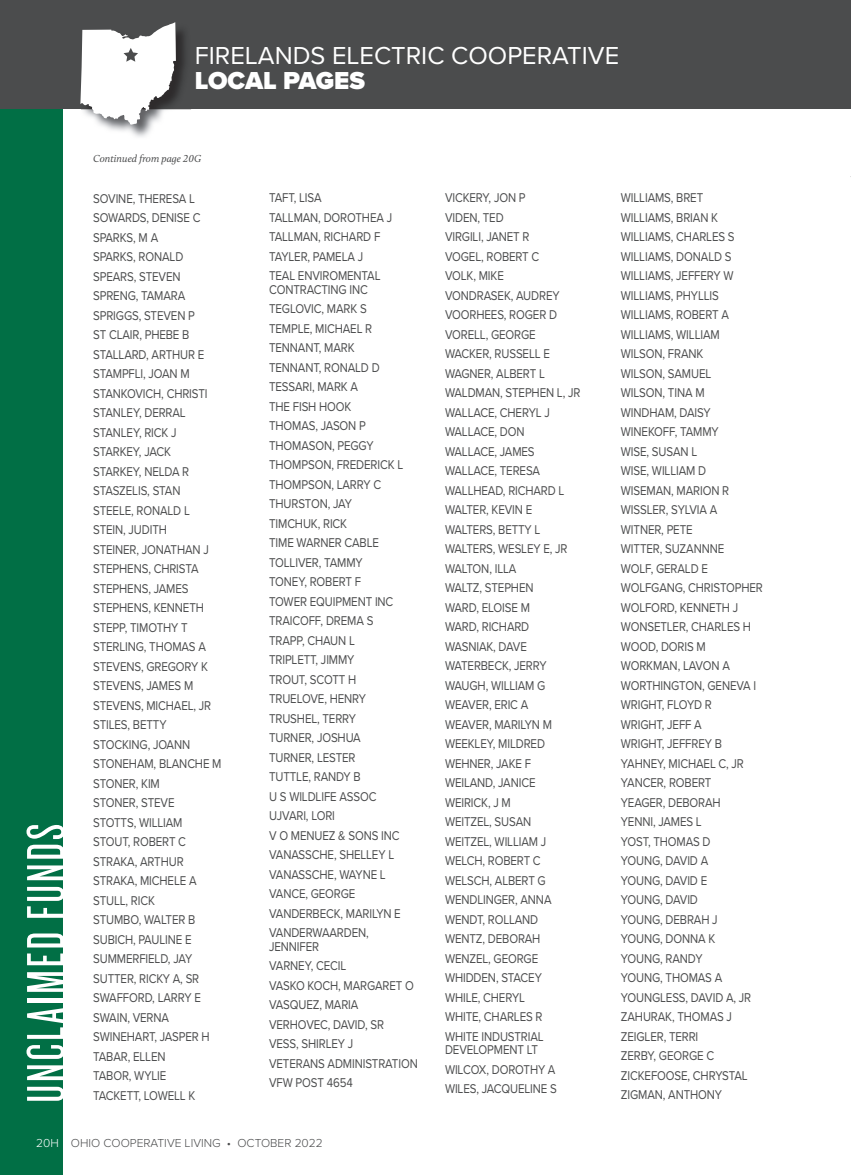
<style>
.page{position:relative;width:851px;height:1175px;background:#fff}
.page>*{position:absolute;margin:0;border:0;box-sizing:border-box;transform-origin:0 0}
.t1{font:55.5px "Knockout HTF27 Junior Bantamwt";letter-spacing:.05em;color:#fff}
.t2{font:25.5px "Proxima Nova";color:#fff}
.t3{font:900 25.5px "Proxima Nova";letter-spacing:-.005em;color:#fff}
.t4{font:13.2px/19.5px "Proxima Nova";letter-spacing:-.01em;color:#4b4c4d;scale:.87 1}
.t5{font:300 12px "Proxima Nova";color:#4b4c4d}
.t6{font:italic 10.5px "Calluna";color:#4b4c4d}
.s1{color:#fff}
</style>
<div class="page">
<hr style="left:850px;top:209px;width:1px;height:129px;background:#df6d26">
<div style="left:0;top:86px;width:63px;height:1089px;background:#016f45"></div>
<div style="left:0;top:0;width:851px;height:109px;background:#4b4c4d"></div>
<img style="left:101px;top:30px;width:90px;height:107px">
<svg style="left:80px;top:22px;width:96px;height:103px"></svg>
<h2 class="t2" style="left:195px;top:36px;width:426px">FIRELANDS ELECTRIC COOPERATIVE</h2>
<h2 class="t3" style="left:195px;top:62px;width:172px">LOCAL PAGES</h2>
<h1 class="t1" style="left:19px;top:1103px;width:280px;rotate:-90deg">UNCLAIMED FUNDS</h1>
<p class="t6" style="left:93px;top:153px;width:110px">Continued from page 20G</p>
<p class="t4" style="left:93px;top:188px;width:149px">SOVINE, THERESA L<br>SOWARDS, DENISE C<br>SPARKS, M A<br>SPARKS, RONALD<br>SPEARS, STEVEN<br>SPRENG, TAMARA<br>SPRIGGS, STEVEN P<br>ST CLAIR, PHEBE B<br>STALLARD, ARTHUR E<br>STAMPFLI, JOAN M<br>STANKOVICH, CHRISTI<br>STANLEY, DERRAL<br>STANLEY, RICK J<br>STARKEY, JACK<br>STARKEY, NELDA R<br>STASZELIS, STAN<br>STEELE, RONALD L<br>STEIN, JUDITH<br>STEINER, JONATHAN J<br>STEPHENS, CHRISTA<br>STEPHENS, JAMES<br>STEPHENS, KENNETH<br>STEPP, TIMOTHY T<br>STERLING, THOMAS A<br>STEVENS, GREGORY K<br>STEVENS, JAMES M<br>STEVENS, MICHAEL, JR<br>STILES, BETTY<br>STOCKING, JOANN<br>STONEHAM, BLANCHE M<br>STONER, KIM<br>STONER, STEVE<br>STOTTS, WILLIAM<br>STOUT, ROBERT C<br>STRAKA, ARTHUR<br>STRAKA, MICHELE A<br>STULL, RICK<br>STUMBO, WALTER B<br>SUBICH, PAULINE E<br>SUMMERFIELD, JAY<br>SUTTER, RICKY A, SR<br>SWAFFORD, LARRY E<br>SWAIN, VERNA<br>SWINEHART, JASPER H<br>TABAR, ELLEN<br>TABOR, WYLIE<br>TACKETT, LOWELL K</p>
<p class="t4" style="left:269px;top:188px;width:143px">TAFT, LISA<br>TALLMAN, DOROTHEA J<br>TALLMAN, RICHARD F<br>TAYLER, PAMELA J<br>TEAL ENVIROMENTAL</p>
<p class="t4" style="left:269px;top:279px;width:156px">CONTRACTING INC<br>TEGLOVIC, MARK S<br>TEMPLE, MICHAEL R<br>TENNANT, MARK<br>TENNANT, RONALD D<br>TESSARI, MARK A<br>THE FISH HOOK<br>THOMAS, JASON P<br>THOMASON, PEGGY<br>THOMPSON, FREDERICK L<br>THOMPSON, LARRY C<br>THURSTON, JAY<br>TIMCHUK, RICK<br>TIME WARNER CABLE<br>TOLLIVER, TAMMY<br>TONEY, ROBERT F<br>TOWER EQUIPMENT INC<br>TRAICOFF, DREMA S<br>TRAPP, CHAUN L<br>TRIPLETT, JIMMY<br>TROUT, SCOTT H<br>TRUELOVE, HENRY<br>TRUSHEL, TERRY<br>TURNER, JOSHUA<br>TURNER, LESTER<br>TUTTLE, RANDY B<br>U S WILDLIFE ASSOC<br>UJVARI, LORI<br>V O MENUEZ &amp; SONS INC<br>VANASSCHE, SHELLEY L<br>VANASSCHE, WAYNE L<br>VANCE, GEORGE<br>VANDERBECK, MARILYN E<br>VANDERWAARDEN,</p>
<p class="t4" style="left:269px;top:936px;width:172px">JENNIFER<br>VARNEY, CECIL<br>VASKO KOCH, MARGARET O<br>VASQUEZ, MARIA<br>VERHOVEC, DAVID, SR<br>VESS, SHIRLEY J<br>VETERANS ADMINISTRATION<br>VFW POST 4654</p>
<p class="t5" style="left:36px;top:1134px;width:288px"><span class="s1">20H</span> OHIO COOPERATIVE LIVING • OCTOBER 2022</p>
<p class="t4" style="left:445px;top:188px;width:157px">VICKERY, JON P<br>VIDEN, TED<br>VIRGILI, JANET R<br>VOGEL, ROBERT C<br>VOLK, MIKE<br>VONDRASEK, AUDREY<br>VOORHEES, ROGER D<br>VORELL, GEORGE<br>WACKER, RUSSELL E<br>WAGNER, ALBERT L<br>WALDMAN, STEPHEN L, JR<br>WALLACE, CHERYL J<br>WALLACE, DON<br>WALLACE, JAMES<br>WALLACE, TERESA<br>WALLHEAD, RICHARD L<br>WALTER, KEVIN E<br>WALTERS, BETTY L<br>WALTERS, WESLEY E, JR<br>WALTON, ILLA<br>WALTZ, STEPHEN<br>WARD, ELOISE M<br>WARD, RICHARD<br>WASNIAK, DAVE<br>WATERBECK, JERRY<br>WAUGH, WILLIAM G<br>WEAVER, ERIC A<br>WEAVER, MARILYN M<br>WEEKLEY, MILDRED<br>WEHNER, JAKE F<br>WEILAND, JANICE<br>WEIRICK, J M<br>WEITZEL, SUSAN<br>WEITZEL, WILLIAM J<br>WELCH, ROBERT C<br>WELSCH, ALBERT G<br>WENDLINGER, ANNA<br>WENDT, ROLLAND<br>WENTZ, DEBORAH<br>WENZEL, GEORGE<br>WHIDDEN, STACEY<br>WHILE, CHERYL<br>WHITE, CHARLES R<br>WHITE INDUSTRIAL</p>
<p class="t4" style="left:445px;top:1039px;width:130px">DEVELOPMENT LT<br>WILCOX, DOROTHY A<br>WILES, JACQUELINE S</p>
<p class="t4" style="left:621px;top:187px;width:165px">WILLIAMS, BRET<br>WILLIAMS, BRIAN K<br>WILLIAMS, CHARLES S<br>WILLIAMS, DONALD S<br>WILLIAMS, JEFFERY W<br>WILLIAMS, PHYLLIS<br>WILLIAMS, ROBERT A<br>WILLIAMS, WILLIAM<br>WILSON, FRANK<br>WILSON, SAMUEL<br>WILSON, TINA M<br>WINDHAM, DAISY<br>WINEKOFF, TAMMY<br>WISE, SUSAN L<br>WISE, WILLIAM D<br>WISEMAN, MARION R<br>WISSLER, SYLVIA A<br>WITNER, PETE<br>WITTER, SUZANNNE<br>WOLF, GERALD E<br>WOLFGANG, CHRISTOPHER<br>WOLFORD, KENNETH J<br>WONSETLER, CHARLES H<br>WOOD, DORIS M<br>WORKMAN, LAVON A<br>WORTHINGTON, GENEVA I<br>WRIGHT, FLOYD R<br>WRIGHT, JEFF A<br>WRIGHT, JEFFREY B<br>YAHNEY, MICHAEL C, JR<br>YANCER, ROBERT<br>YEAGER, DEBORAH<br>YENNI, JAMES L<br>YOST, THOMAS D<br>YOUNG, DAVID A<br>YOUNG, DAVID E<br>YOUNG, DAVID<br>YOUNG, DEBRAH J<br>YOUNG, DONNA K<br>YOUNG, RANDY<br>YOUNG, THOMAS A<br>YOUNGLESS, DAVID A, JR<br>ZAHURAK, THOMAS J<br>ZEIGLER, TERRI<br>ZERBY, GEORGE C<br>ZICKEFOOSE, CHRYSTAL<br>ZIGMAN, ANTHONY</p>
</div>
